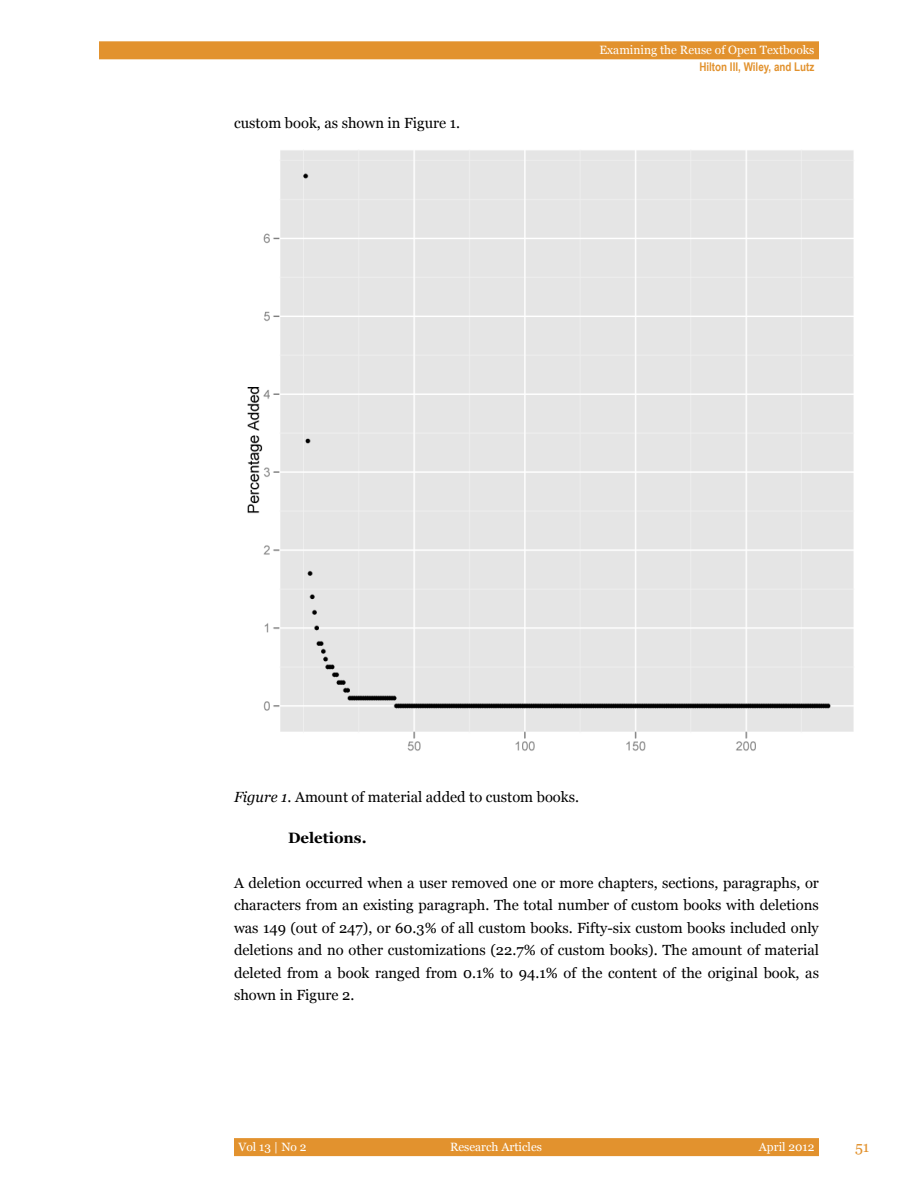
<style>
.page{position:relative;width:918px;height:1188px;background:#fff}
.page>*{position:absolute;margin:0;border:0;box-sizing:border-box;transform-origin:0 0}
.t1{font:700 15px "Georgia";color:#000}
.t2{font:15px "Georgia";color:#e2922e}
.t3{font:14.7px/22.5px "Georgia";color:#000;text-align:justify}
.t4{font:12px "Georgia";color:#fff}
.t5{font:700 12px "Arial Narrow";color:#e2922e}
.s1{font-style:italic}
</style>
<div class="page">
<div style="left:99px;top:41px;width:720px;height:18px;background:#e2922e"></div>
<div style="left:234px;top:1138px;width:585px;height:18px;background:#e2922e"></div>
<img style="left:247px;top:150px;width:607px;height:601px">
<p class="t3" style="left:234px;top:112px;width:228px">custom book, as shown in Figure 1.</p>
<p class="t4" style="left:599px;top:43px;width:217px">Examining the Reuse of Open Textbooks</p>
<p class="t5" style="left:699px;top:58px;width:117px">Hilton III, Wiley, and Lutz</p>
<p class="t3" style="left:234px;top:786px;width:347px"><span class="s1">Figure 1</span>. Amount of material added to custom books.</p>
<p class="t1" style="left:288px;top:829px;width:80px">Deletions.</p>
<p class="t3" style="left:234px;top:871px;width:587px">A deletion occurred when a user removed one or more chapters, sections, paragraphs, or characters from an existing paragraph. The total number of custom books with deletions was 149 (out of 247), or 60.3% of all custom books. Fifty-six custom books included only deletions and no other customizations (22.7% of custom books). The amount of material deleted from a book ranged from 0.1% to 94.1% of the content of the original book, as shown in Figure 2.</p>
<p class="t4" style="left:238px;top:1140px;width:70px">Vol 13 | No 2</p>
<p class="t4" style="left:450px;top:1140px;width:93px">Research Articles</p>
<p class="t4" style="left:759px;top:1140px;width:57px">April 2012</p>
<p class="t2" style="left:855px;top:1138px;width:16px">51</p>
</div>
